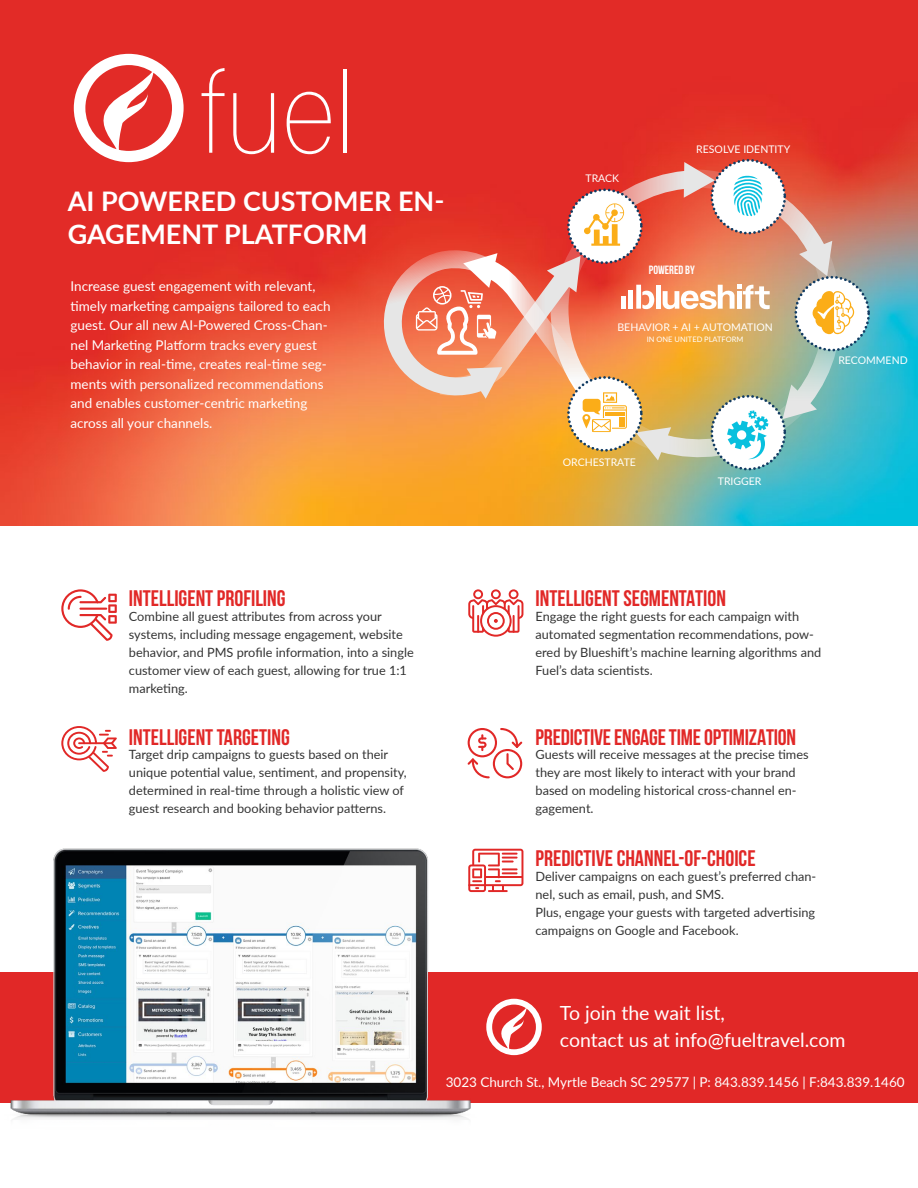
<style>
.page{position:relative;width:918px;height:1188px;background:#fff}
.page>*{position:absolute;margin:0;border:0;box-sizing:border-box;transform-origin:0 0}
.t1{font:700 27px/33px "Lato";color:#fff}
.t2{font:700 22.5px "Bebas Neue";color:#e12827}
.t3{font:19.5px/27px "Lato";color:#fff}
.t4{font:13.5px/19.5px "Lato";color:#fff}
.t5{font:12.75px/18px "Lato";color:#333}
.t6{font:700 12px "Bebas Neue";color:#fff}
.t7{font:10.5px "Lato";color:#fff}
.t8{font:7.5px "Lato";color:#fff}
</style>
<div class="page">
<img style="left:0;top:0;width:918px;height:526px">
<div style="left:0;top:972px;width:918px;height:130px;background:#e12827"></div>
<svg style="left:796px;top:277px;width:73px;height:73px"></svg>
<svg style="left:712px;top:396px;width:73px;height:73px"></svg>
<img style="left:377px;top:162px;width:478px;height:300px">
<img style="left:5px;top:848px;width:472px;height:272px">
<svg style="left:486px;top:999px;width:56px;height:56px"></svg>
<svg style="left:74px;top:54px;width:110px;height:108px"></svg>
<svg style="left:202px;top:68px;width:23px;height:85px"></svg>
<svg style="left:233px;top:93px;width:41px;height:61px"></svg>
<svg style="left:287px;top:92px;width:44px;height:62px"></svg>
<hr style="left:343px;top:70px;width:4px;height:83px;background:#fff">
<svg style="left:61px;top:589px;width:56px;height:52px"></svg>
<svg style="left:61px;top:726px;width:56px;height:46px"></svg>
<svg style="left:468px;top:728px;width:54px;height:50px"></svg>
<svg style="left:468px;top:849px;width:55px;height:43px"></svg>
<svg style="left:468px;top:589px;width:55px;height:48px"></svg>
<h1 class="t1" style="left:68px;top:184px;width:378px">AI POWERED CUSTOMER EN-<br>GAGEMENT PLATFORM</h1>
<p class="t4" style="left:70px;top:276px;width:262px">Increase guest engagement with relevant, timely marketing campaigns tailored to each guest. Our all new AI-Powered Cross-Chan&shy;nel Marketing Platform tracks every guest behavior in real-time, creates real-time seg&shy;ments with personalized recommendations and enables customer-centric marketing across all your channels.</p>
<h2 class="t2" style="left:129px;top:586px;width:158px">INTELLIGENT PROFILING</h2>
<p class="t5" style="left:129px;top:606px;width:286px">Combine all guest attributes from across your systems, including message engagement, website behavior, and PMS profile information, into a single customer view of each guest, allowing for true 1:1 marketing.</p>
<h2 class="t2" style="left:129px;top:725px;width:162px">INTELLIGENT TARGETING</h2>
<p class="t5" style="left:129px;top:745px;width:279px">Target drip campaigns to guests based on their unique potential value, sentiment, and propensity, determined in real-time through a holistic view of guest research and booking behavior patterns.</p>
<p class="t7" style="left:586px;top:171px;width:35px">TRACK</p>
<p class="t7" style="left:696px;top:142px;width:95px">RESOLVE IDENTITY</p>
<p class="t6" style="left:649px;top:264px;width:47px">POWERED BY</p>
<p class="t7" style="left:618px;top:319px;width:157px">BEHAVIOR + AI + AUTOMATION</p>
<p class="t8" style="left:647px;top:334px;width:98px">IN ONE UNITED PLATFORM</p>
<p class="t7" style="left:563px;top:455px;width:75px">ORCHESTRATE</p>
<p class="t7" style="left:718px;top:473px;width:45px">TRIGGER</p>
<p class="t7" style="left:838px;top:353px;width:71px">RECOMMEND</p>
<h2 class="t2" style="left:536px;top:586px;width:192px">INTELLIGENT SEGMENTATION</h2>
<p class="t5" style="left:536px;top:606px;width:287px">Engage the right guests for each campaign with automated segmentation recommendations, pow&shy;ered by Blueshift’s machine learning algorithms and Fuel’s data scientists.</p>
<h2 class="t2" style="left:536px;top:724px;width:262px">PREDICTIVE ENGAGE TIME OPTIMIZATION</h2>
<p class="t5" style="left:536px;top:745px;width:275px">Guests will receive messages at the precise times they are most likely to interact with your brand based on modeling historical cross-channel en&shy;gagement.</p>
<h2 class="t2" style="left:536px;top:846px;width:222px">PREDICTIVE CHANNEL-OF-CHOICE</h2>
<p class="t5" style="left:536px;top:866px;width:282px">Deliver campaigns on each guest’s preferred chan&shy;nel, such as email, push, and SMS.<br>Plus, engage your guests with targeted advertising campaigns on Google and Facebook.</p>
<h3 class="t3" style="left:560px;top:999px;width:287px">To join the wait list,<br>contact us at info@fueltravel.com</h3>
<p class="t4" style="left:446px;top:1071px;width:461px">3023 Church St., Myrtle Beach SC 29577 | P: 843.839.1456 | F:843.839.1460</p>
</div>
